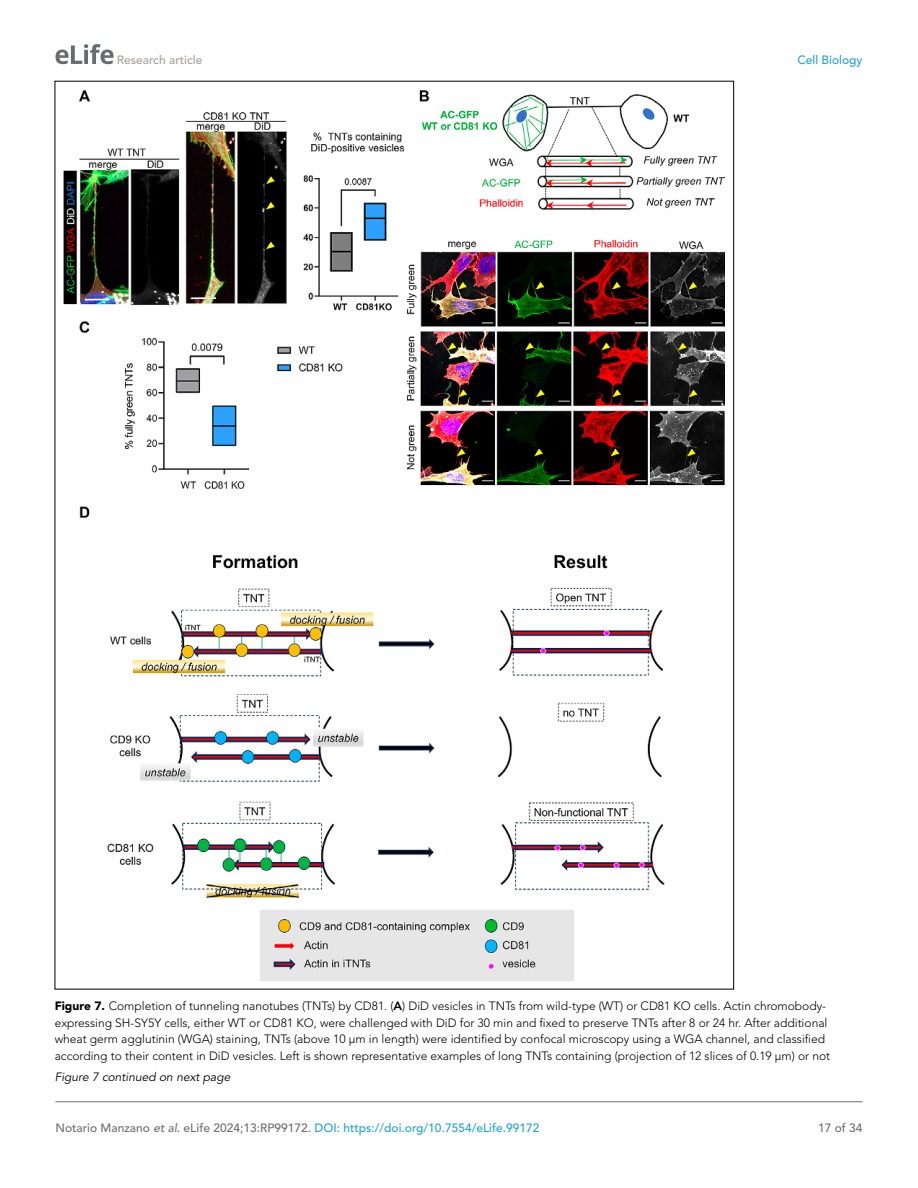
<style>
.page{position:relative;width:918px;height:1188px;background:#fff}
.page>*{position:absolute;margin:0;border:0;box-sizing:border-box;transform-origin:0 0}
.t1{font:300 12px/16.5px "Avenir LT Std";color:#000}
.t2{font:500 12px "Avenir LT Std";color:#1ea4d7}
.t3{font:italic 12px "Avenir LT Std";color:#000}
.t4{font:500 12px "Avenir LT Std";color:#a3a09f}
.t5{font:500 12px "Avenir LT Std";color:#6e6e70}
.s1{font-weight:900}
.s2{font-weight:800}
.s3{color:#6e6e70}
.s4{font-style:italic;color:#6e6e70}
</style>
<div class="page">
<svg style="left:55px;top:44px;width:59px;height:20px"></svg>
<hr style="left:56px;top:1101px;width:806px;height:1px;background:#6e6e70">
<img style="left:64px;top:90px;width:661px;height:890px">
<p class="t4" style="left:117px;top:53px;width:87px">Research article</p>
<p class="t2" style="left:797px;top:53px;width:67px">Cell Biology</p>
<p class="t1" style="left:55px;top:998px;width:777px"><span class="s1">Figure 7.</span> Completion of tunneling nanotubes (TNTs) by CD81. (<span class="s2">A</span>) DiD vesicles in TNTs from wild-type (WT) or CD81 KO cells. Actin chromobody&shy;expressing SH-SY5Y cells, either WT or CD81 KO, were challenged with DiD for 30 min and fixed to preserve TNTs after 8 or 24 hr. After additional wheat germ agglutinin (WGA) staining, TNTs (above 10 µm in length) were identified by confocal microscopy using a WGA channel, and classified according to their content in DiD vesicles. Left is shown representative examples of long TNTs containing (projection of 12 slices of 0.19 µm) or not</p>
<p class="t3" style="left:55px;top:1070px;width:177px">Figure 7 continued on next page</p>
<p class="t2" style="left:56px;top:1121px;width:485px"><span class="s3">Notario Manzano</span> <span class="s4">et al</span><span class="s3">. eLife 2024;13:RP99172.</span> DOI: https://doi.org/10.7554/eLife.99172</p>
<p class="t5" style="left:818px;top:1121px;width:46px">17 of 34</p>
</div>
